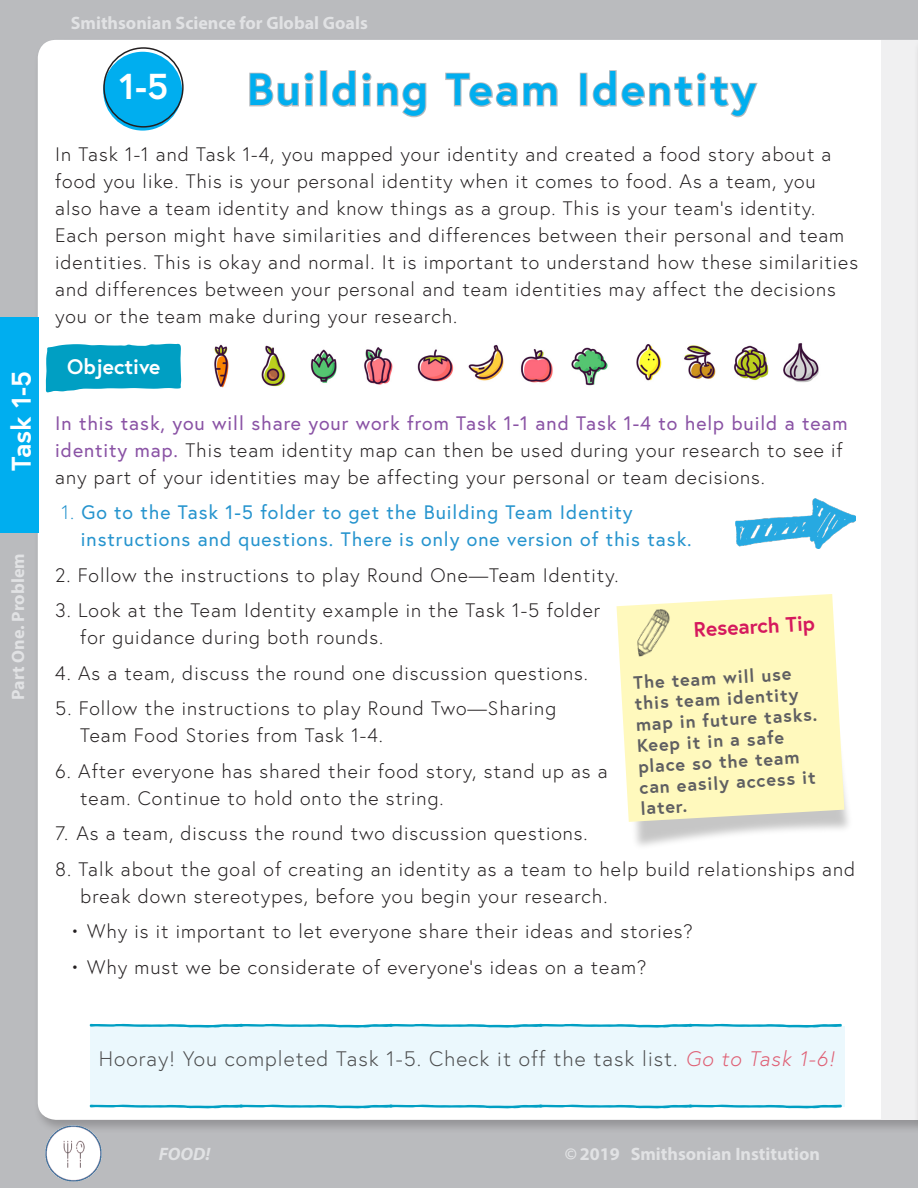
<style>
.page{position:relative;width:918px;height:1188px;background:#babbbe}
.page>*{position:absolute;margin:0;border:0;box-sizing:border-box;transform-origin:0 0}
.SECTION_pull_out_quo{font:700 45px "Europa";letter-spacing:.05em;color:#00aeef}
.t1{font:700 36px "Europa";color:#fff}
.t2{font:700 27px "Europa";color:#fff}
.SECTION_pull_out_quo-2{font:300 21px "Europa";letter-spacing:.05em;color:#4b4c4d}
.t3{font:700 21px "Europa";color:#d5195d}
.t4{font:700 21px "Europa";color:#fff}
.SECTION_pull_out_quo-3{font:300 19.5px/27px "Europa";letter-spacing:.05em;color:#231f20}
.SECTION_pull_out_quo-4{font:19.5px/27px "Europa";letter-spacing:.05em;color:#2694ce}
.t5{font:700 18px/21px "Europa";color:#5f5f62}
.t6{font:700 18px "Myriad Pro";color:#e1e2e4}
.t7{font:italic 700 18px "Myriad Pro";color:#e1e2e4}
.s1{font-weight:400;color:#8a53a5}
.s2{font-weight:300}
.s3{font-style:italic;color:#df5e73}
.s4{font-style:italic}
</style>
<div class="page">
<div style="left:38px;top:40px;width:844px;height:1080px;background:#fff"></div>
<div style="left:882px;top:40px;width:36px;height:1080px;background:#f0f0f1"></div>
<div style="left:913px;top:37px;width:5px;height:1097px;background:#ececed"></div>
<hr style="left:917px;top:40px;width:1px;height:1080px;background:#f0f0f1">
<div style="left:0;top:317px;width:39px;height:216px;background:#00aeef"></div>
<img style="left:43px;top:1120px;width:72px;height:62px">
<svg style="left:248px;top:71px;width:67px;height:37px"></svg>
<div style="left:320px;top:70px;width:7px;height:36px;border:2px solid #babbbe"></div>
<svg style="left:331px;top:69px;width:96px;height:49px"></svg>
<svg style="left:444px;top:72px;width:115px;height:38px"></svg>
<div style="left:580px;top:73px;width:7px;height:33px;border:2px solid #babbbe"></div>
<svg style="left:592px;top:69px;width:167px;height:49px"></svg>
<div style="left:103px;top:52px;width:79px;height:79px;background:#00aeef;border-radius:50%"></div>
<div style="left:103px;top:47px;width:81px;height:81px;border:2px solid #231f20;border-radius:50%"></div>
<svg style="left:46px;top:344px;width:135px;height:48px;background:#16a7c8"></svg>
<div style="left:90px;top:1026px;width:755px;height:81px;background:#ebf8fd"></div>
<svg style="left:89px;top:1023px;width:753px;height:5px"></svg>
<svg style="left:89px;top:1104px;width:753px;height:5px"></svg>
<img style="left:735px;top:498px;width:121px;height:51px">
<img style="left:616px;top:665px;width:242px;height:189px">
<svg style="left:617px;top:594px;width:227px;height:228px;background:#fdf8c2"></svg>
<img style="left:630px;top:608px;width:48px;height:49px">
<img style="left:194px;top:343px;width:206px;height:45px">
<img style="left:400px;top:340px;width:215px;height:48px">
<img style="left:615px;top:334px;width:230px;height:54px">
<p class="t2" style="left:3px;top:471px;width:101px;rotate:-90deg">Task 1-5</p>
<p class="t6" style="left:6px;top:700px;width:148px;rotate:-90deg">Part One. Problem</p>
<p class="t6" style="left:71px;top:11px;width:299px">Smithsonian Science for Global Goals</p>
<p class="SECTION_pull_out_quo" style="left:247px;top:59px;width:511px">Building Team Identity</p>
<p class="SECTION_pull_out_quo-3" style="left:55px;top:140px;width:804px">In Task 1-1 and Task 1-4, you mapped your identity and created a food story about a food you like. This is your personal identity when it comes to food. As a team, you<br>also have a team identity and know things as a group. This is your team’s identity.<br>Each person might have similarities and differences between their personal and team identities. This is okay and normal. It is important to understand how these similarities and differences between your personal and team identities may affect the decisions you or the team make during your research.</p>
<p class="t1" style="left:119px;top:62px;width:51px">1-5</p>
<p class="t4" style="left:67px;top:352px;width:95px">Objective</p>
<p class="SECTION_pull_out_quo-3" style="left:55px;top:409px;width:794px"><span class="s1">In this task, you will share your work from Task 1-1 and Task 1-4 to help build a team identity map.</span> This team identity map can then be used during your research to see if any part of your identities may be affecting your personal or team decisions.</p>
<p class="SECTION_pull_out_quo-4" style="left:81px;top:498px;width:612px;text-indent:-19px"><span class="s2">1.</span> Go to the Task 1-5 folder to get the Building Team Identity instructions and questions. There is only one version of this task.</p>
<p class="SECTION_pull_out_quo-3" style="left:55px;top:561px;width:565px">2. Follow the instructions to play Round One—Team Identity.</p>
<p class="SECTION_pull_out_quo-3" style="left:80px;top:597px;width:521px;text-indent:-25px">3. Look at the Team Identity example in the Task 1-5 folder for guidance during both rounds.</p>
<p class="SECTION_pull_out_quo-3" style="left:55px;top:659px;width:534px">4. As a team, discuss the round one discussion questions.</p>
<p class="SECTION_pull_out_quo-3" style="left:80px;top:695px;width:477px;text-indent:-25px">5. Follow the instructions to play Round Two—Sharing<br>Team Food Stories from Task 1-4.</p>
<p class="SECTION_pull_out_quo-3" style="left:80px;top:757px;width:529px;text-indent:-25px">6. After everyone has shared their food story, stand up as a team. Continue to hold onto the string.</p>
<p class="SECTION_pull_out_quo-3" style="left:55px;top:820px;width:534px">7. As a team, discuss the round two discussion questions.</p>
<p class="SECTION_pull_out_quo-3" style="left:80px;top:855px;width:776px;text-indent:-25px">8. Talk about the goal of creating an identity as a team to help build relationships and break down stereotypes, before you begin your research.</p>
<p class="SECTION_pull_out_quo-3" style="left:70px;top:918px;width:624px">• Why is it important to let everyone share their ideas and stories?</p>
<p class="SECTION_pull_out_quo-3" style="left:70px;top:953px;width:578px">• Why must we be considerate of everyone’s ideas on a team?</p>
<p class="t3" style="left:693px;top:615px;width:123px;rotate:-3deg">Research Tip</p>
<p class="t5" style="left:633px;top:671px;width:183px;rotate:-3deg">The team will use this team identity map in future tasks.<br>Keep it in a safe place so the team can easily access it later.</p>
<p class="SECTION_pull_out_quo-2" style="left:99px;top:1046px;width:737px">Hooray! You completed Task 1-5. Check it off the task list. <span class="s3">Go to Task 1-6!</span></p>
<p class="t7" style="left:159px;top:1142px;width:53px">FOOD!</p>
<p class="t6" style="left:564px;top:1142px;width:257px"><span class="s4">©</span> 2019 Smithsonian Institution</p>
</div>
